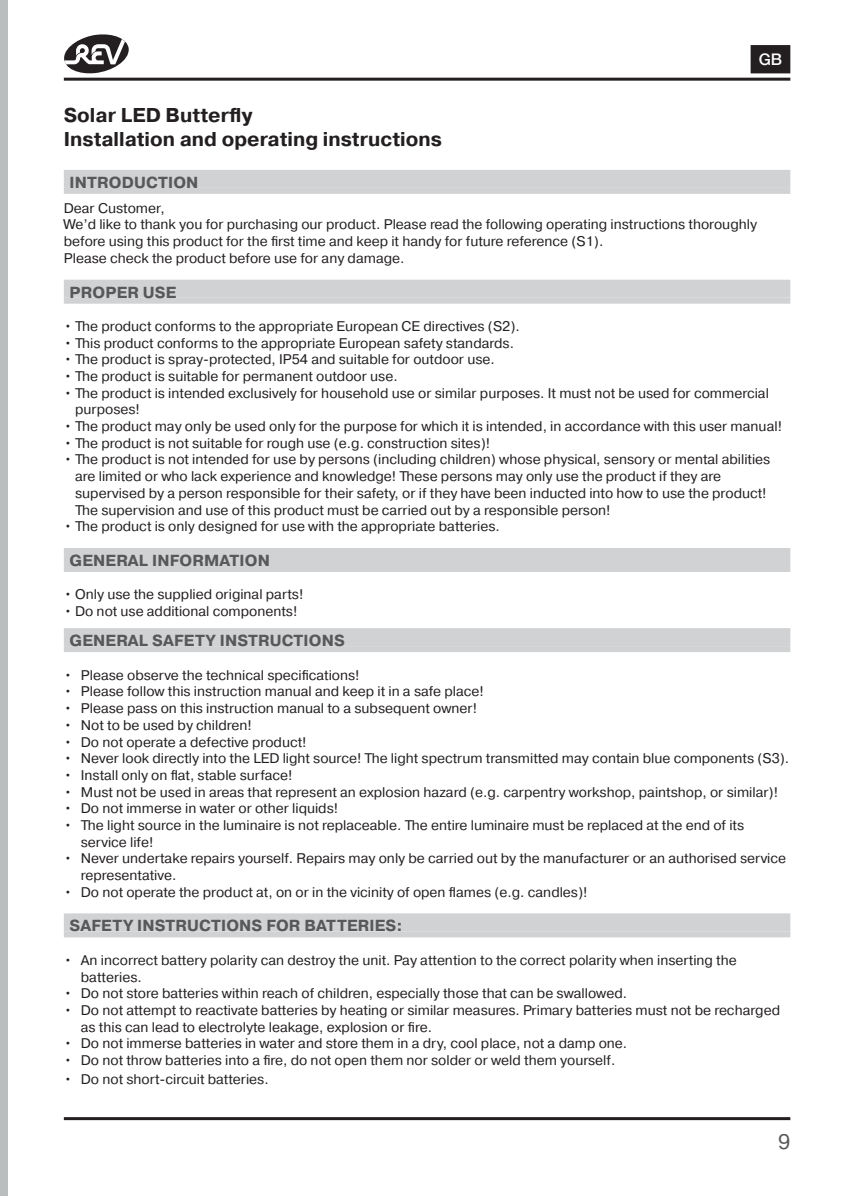
<style>
.page{position:relative;width:851px;height:1196px;background:#fff}
.page>*{position:absolute;margin:0;border:0;box-sizing:border-box;transform-origin:0 0}
.t1{font:21px "Pragmatica";color:#57585a}
.t2{font:700 20px/24px "Pragmatica";color:#231f20}
.t3{font:700 16px "Pragmatica";letter-spacing:.01em;color:#57585a}
.t4{font:500 16px "Helvetica Neue LT";color:#fff}
.t5{font:14px/16.8px "Pragmatica";color:#231f20}
</style>
<div class="page">
<hr style="left:64px;top:78px;width:725px;height:3px;background:#231f20">
<hr style="left:64px;top:1117px;width:725px;height:3px;background:#231f20">
<svg style="left:64px;top:34px;width:65px;height:39px"></svg>
<div style="left:751px;top:46px;width:37px;height:26px;background:#231f20"></div>
<div style="left:750px;top:45px;width:39px;height:28px;border:2px solid #231f20"></div>
<div style="left:64px;top:170px;width:725px;height:18px;background:#d1d2d4"></div>
<div style="left:64px;top:188px;width:725px;height:6px;background:#d1d2d4"></div>
<div style="left:64px;top:280px;width:725px;height:18px;background:#d1d2d4"></div>
<div style="left:64px;top:298px;width:725px;height:6px;background:#d1d2d4"></div>
<div style="left:64px;top:548px;width:725px;height:18px;background:#d1d2d4"></div>
<div style="left:64px;top:566px;width:725px;height:6px;background:#d1d2d4"></div>
<div style="left:64px;top:628px;width:725px;height:18px;background:#d1d2d4"></div>
<div style="left:64px;top:646px;width:725px;height:6px;background:#d1d2d4"></div>
<div style="left:64px;top:913px;width:725px;height:18px;background:#d1d2d4"></div>
<div style="left:64px;top:931px;width:725px;height:6px;background:#d1d2d4"></div>
<div style="left:0;top:0;width:7px;height:1196px;background:#bbbebf"></div>
<p class="t4" style="left:758px;top:50px;width:25px">GB</p>
<h2 class="t2" style="left:64px;top:103px;width:379px">Solar LED Butterfly<br>Installation and operating instructions</h2>
<p class="t3" style="left:70px;top:172px;width:130px">INTRODUCTION</p>
<p class="t5" style="left:64px;top:200px;width:694px">Dear Customer,<br>We’d like to thank you for purchasing our product. Please read the following operating instructions thoroughly before using this product for the first time and keep it handy for future reference (S1).<br>Please check the product before use for any damage.</p>
<p class="t3" style="left:70px;top:282px;width:108px">PROPER USE</p>
<p class="t5" style="left:64px;top:318px;width:457px">• The product conforms to the appropriate European CE directives (S2).</p>
<p class="t5" style="left:64px;top:335px;width:451px">• This product conforms to the appropriate European safety standards.</p>
<p class="t5" style="left:64px;top:368px;width:335px">• The product is suitable for permanent outdoor use.</p>
<p class="t5" style="left:75px;top:385px;width:694px;text-indent:-11px">• The product is intended exclusively for household use or similar purposes. It must not be used for commercial purposes!</p>
<p class="t5" style="left:64px;top:418px;width:719px">• The product may only be used only for the purpose for which it is intended, in accordance with this user manual!</p>
<p class="t5" style="left:64px;top:435px;width:427px">• The product is not suitable for rough use (e.g. construction sites)!</p>
<p class="t5" style="left:75px;top:451px;width:696px;text-indent:-11px">• The product is not intended for use by persons (including children) whose physical, sensory or mental abilities are limited or who lack experience and knowledge! These persons may only use the product if they are supervised by a person responsible for their safety, or if they have been inducted into how to use the product!<br>The supervision and use of this product must be carried out by a responsible person!</p>
<p class="t5" style="left:64px;top:518px;width:437px">• The product is only designed for use with the appropriate batteries.</p>
<p class="t3" style="left:70px;top:550px;width:202px">GENERAL INFORMATION</p>
<p class="t5" style="left:64px;top:351px;width:432px">• The product is spray-protected, IP54 and suitable for outdoor use.</p>
<p class="t5" style="left:64px;top:586px;width:241px">• Only use the supplied original parts!</p>
<p class="t5" style="left:64px;top:603px;width:235px">• Do not use additional components!</p>
<p class="t3" style="left:70px;top:630px;width:277px">GENERAL SAFETY INSTRUCTIONS</p>
<p class="t5" style="left:64px;top:667px;width:297px">• Please observe the technical specifications!</p>
<p class="t5" style="left:64px;top:683px;width:421px">• Please follow this instruction manual and keep it in a safe place!</p>
<p class="t5" style="left:64px;top:700px;width:414px">• Please pass on this instruction manual to a subsequent owner!</p>
<p class="t5" style="left:64px;top:717px;width:189px">• Not to be used by children!</p>
<p class="t5" style="left:64px;top:734px;width:244px">• Do not operate a defective product!</p>
<p class="t5" style="left:64px;top:750px;width:726px">• Never look directly into the LED light source! The light spectrum transmitted may contain blue components (S3).</p>
<p class="t5" style="left:64px;top:767px;width:230px">• Install only on flat, stable surface!</p>
<p class="t5" style="left:64px;top:784px;width:715px">• Must not be used in areas that represent an explosion hazard (e.g. carpentry workshop, paintshop, or similar)!</p>
<p class="t5" style="left:64px;top:800px;width:276px">• Do not immerse in water or other liquids!</p>
<p class="t5" style="left:81px;top:817px;width:664px;text-indent:-17px">• The light source in the luminaire is not replaceable. The entire luminaire must be replaced at the end of its service life!</p>
<p class="t5" style="left:81px;top:850px;width:706px;text-indent:-17px">• Never undertake repairs yourself. Repairs may only be carried out by the manufacturer or an authorised service representative.</p>
<p class="t5" style="left:64px;top:884px;width:525px">• Do not operate the product at, on or in the vicinity of open flames (e.g. candles)!</p>
<p class="t3" style="left:70px;top:915px;width:334px">SAFETY INSTRUCTIONS FOR BATTERIES:</p>
<p class="t5" style="left:81px;top:952px;width:657px;text-indent:-17px">• An incorrect battery polarity can destroy the unit. Pay attention to the correct polarity when inserting the batteries.</p>
<p class="t5" style="left:64px;top:985px;width:564px">• Do not store batteries within reach of children, especially those that can be swallowed.</p>
<p class="t5" style="left:64px;top:1035px;width:564px">• Do not immerse batteries in water and store them in a dry, cool place, not a damp one.</p>
<p class="t5" style="left:64px;top:1052px;width:552px">• Do not throw batteries into a fire, do not open them nor solder or weld them yourself.</p>
<p class="t5" style="left:64px;top:1071px;width:206px">• Do not short-circuit batteries.</p>
<p class="t5" style="left:81px;top:1002px;width:700px;text-indent:-17px">• Do not attempt to reactivate batteries by heating or similar measures. Primary batteries must not be recharged as this can lead to electrolyte leakage, explosion or fire.</p>
<h1 class="t1" style="left:777px;top:1129px;width:14px">9</h1>
</div>
